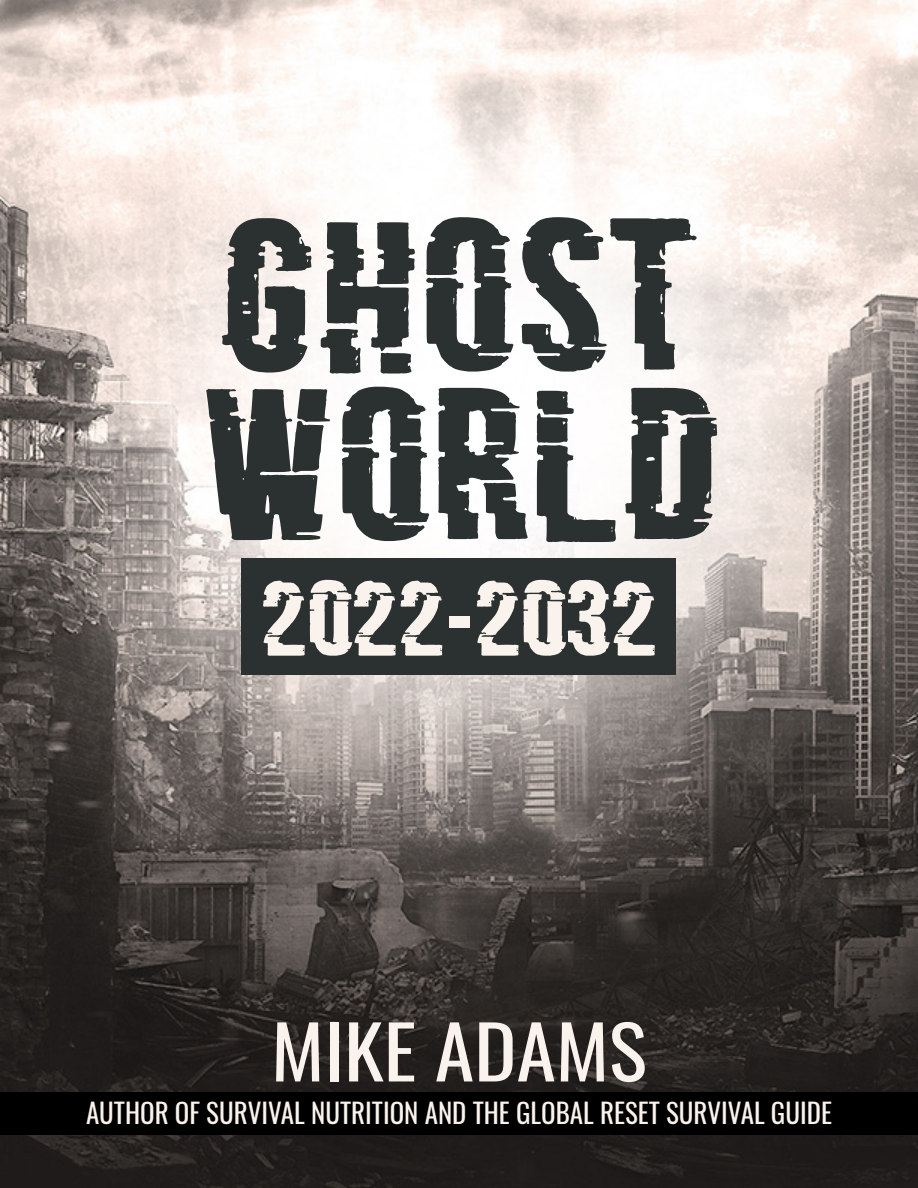
<style>
.page{position:relative;width:918px;height:1188px;background:#fff}
.page>*{position:absolute;margin:0;border:0;box-sizing:border-box;transform-origin:0 0}
.t1{font:200.1px/169.5px "Bad Signal";letter-spacing:.06em;color:#2b3130}
.t2{font:98.25px "Bad Signal";letter-spacing:.03em;color:#faf2ec}
.t3{font:72.9px "Oswald";color:#faf2ec;scale:1.1 1}
.t4{font:27px "Oswald";color:#faf2ec}
.s1{font-family:"Proxima Nova Cond Extrabld"}
</style>
<div class="page">
<img style="left:0;top:0;width:918px;height:1188px">
<div style="left:0;top:1093px;width:918px;height:42px;background:#000"></div>
<div style="left:242px;top:559px;width:434px;height:116px;background:#2b3130"></div>
<h1 class="t1" style="left:204px;top:221px;width:511px">GHOST<br>WORLD</h1>
<h2 class="t2" style="left:262px;top:574px;width:395px">2022<span class="s1">-</span>2032</h2>
<h3 class="t3" style="left:271px;top:987px;width:343px">MIKE ADAMS</h3>
<p class="t4" style="left:86px;top:1089px;width:747px">AUTHOR OF SURVIVAL NUTRITION AND THE GLOBAL RESET SURVIVAL GUIDE</p>
</div>
